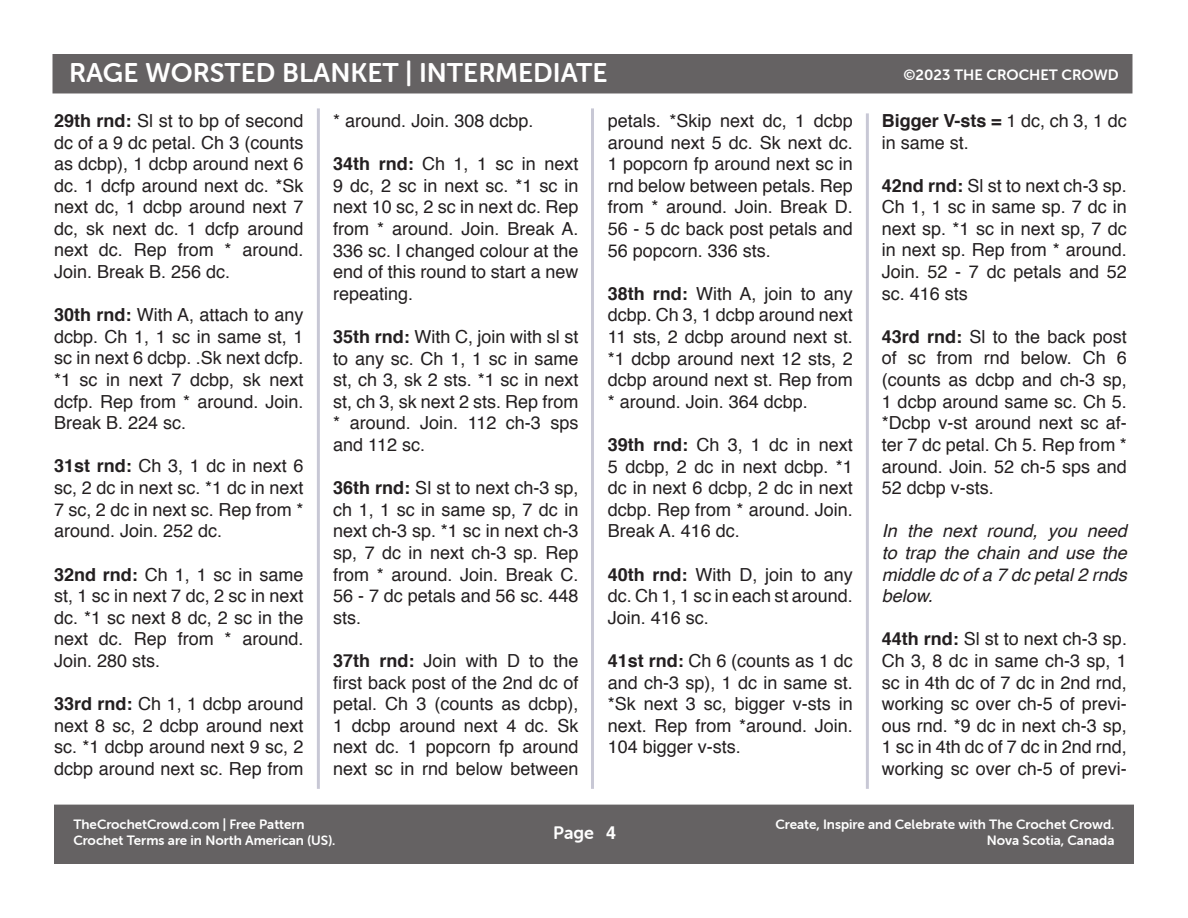
<style>
.page{position:relative;width:1188px;height:918px;background:#fff}
.page>*{position:absolute;margin:0;border:0;box-sizing:border-box;transform-origin:0 0}
.t1{font:27px "Museo Sans Rounded 700";color:#fff}
.t2{font:18px/21.6px "Helvetica";color:#231f20;text-align:justify}
.t3{font:italic 18px/21.6px "Helvetica";color:#231f20;text-align:justify}
.t4{font:18px "Museo Sans Rounded 700";color:#fff}
.t5{font:15px "Museo Sans Rounded 700";color:#fff}
.t6{font:13.5px/16.2px "Museo Sans Rounded 700";color:#fff;text-align:right}
.s1{font-weight:700}
.s2{font-family:"Helvetica";font-weight:700}
</style>
<div class="page">
<div style="left:53px;top:55px;width:1079px;height:38px;background:#656263"></div>
<hr style="left:317px;top:108px;width:3px;height:681px;background:#232159">
<hr style="left:591px;top:108px;width:3px;height:681px;background:#232159">
<div style="left:55px;top:805px;width:1078px;height:58px;background:#656263"></div>
<hr style="left:866px;top:113px;width:3px;height:676px;background:#232159">
<h1 class="t1" style="left:69px;top:57px;width:540px">RAGE WORSTED BLANKET | INTERMEDIATE</h1>
<p class="t5" style="left:904px;top:66px;width:217px">©2023 THE CROCHET CROWD</p>
<p class="t2" style="left:882px;top:110px;width:247px"><span class="s1">Bigger V-sts =</span> 1 dc, ch 3, 1 dc in same st.</p>
<p class="t2" style="left:882px;top:175px;width:247px"><span class="s1">42nd rnd:</span> Sl st to next ch-3 sp.<br>Ch 1, 1 sc in same sp. 7 dc in next sp. *1 sc in next sp, 7 dc in next sp. Rep from * around.<br>Join. 52 - 7 dc petals and 52 sc. 416 sts</p>
<p class="t2" style="left:882px;top:326px;width:247px"><span class="s1">43rd rnd:</span> Sl to the back post of sc from rnd below. Ch 6 (counts as dcbp and ch-3 sp, 1 dcbp around same sc. Ch 5. *Dcbp v-st around next sc af&shy;ter 7 dc petal. Ch 5. Rep from * around. Join. 52 ch-5 sps and 52 dcbp v-sts.</p>
<p class="t3" style="left:882px;top:521px;width:247px">In the next round, you need to trap the chain and use the middle dc of a 7 dc petal 2 rnds below.</p>
<p class="t2" style="left:882px;top:629px;width:247px"><span class="s1">44th rnd:</span> Sl st to next ch-3 sp.<br>Ch 3, 8 dc in same ch-3 sp, 1 sc in 4th dc of 7 dc in 2nd rnd, working sc over ch-5 of previ&shy;ous rnd. *9 dc in next ch-3 sp, 1 sc in 4th dc of 7 dc in 2nd rnd, working sc over ch-5 of previ-</p>
<p class="t2" style="left:608px;top:110px;width:247px">petals. *Skip next dc, 1 dcbp around next 5 dc. Sk next dc.<br>1 popcorn fp around next sc in rnd below between petals. Rep from * around. Join. Break D.<br>56 - 5 dc back post petals and 56 popcorn. 336 sts.</p>
<p class="t2" style="left:608px;top:283px;width:247px"><span class="s1">38th rnd:</span> With A, join to any dcbp. Ch 3, 1 dcbp around next 11 sts, 2 dcbp around next st. *1 dcbp around next 12 sts, 2 dcbp around next st. Rep from * around. Join. 364 dcbp.</p>
<p class="t2" style="left:608px;top:434px;width:247px"><span class="s1">39th rnd:</span> Ch 3, 1 dc in next 5 dcbp, 2 dc in next dcbp. *1 dc in next 6 dcbp, 2 dc in next dcbp. Rep from * around. Join.<br>Break A. 416 dc.</p>
<p class="t2" style="left:608px;top:564px;width:247px"><span class="s1">40th rnd:</span> With D, join to any dc. Ch 1, 1 sc in each st around.<br>Join. 416 sc.</p>
<p class="t2" style="left:608px;top:650px;width:247px"><span class="s1">41st rnd:</span> Ch 6 (counts as 1 dc and ch-3 sp), 1 dc in same st. *Sk next 3 sc, bigger v-sts in next. Rep from *around. Join.<br>104 bigger v-sts.</p>
<p class="t2" style="left:54px;top:110px;width:251px"><span class="s1">29th rnd:</span> Sl st to bp of second dc of a 9 dc petal. Ch 3 (counts as dcbp), 1 dcbp around next 6 dc. 1 dcfp around next dc. *Sk next dc, 1 dcbp around next 7 dc, sk next dc. 1 dcfp around next dc. Rep from * around.<br>Join. Break B. 256 dc.</p>
<p class="t2" style="left:54px;top:305px;width:251px"><span class="s1">30th rnd:</span> With A, attach to any dcbp. Ch 1, 1 sc in same st, 1 sc in next 6 dcbp. .Sk next dcfp. *1 sc in next 7 dcbp, sk next dcfp. Rep from * around. Join.<br>Break B. 224 sc.</p>
<p class="t2" style="left:54px;top:456px;width:251px"><span class="s1">31st rnd:</span> Ch 3, 1 dc in next 6 sc, 2 dc in next sc. *1 dc in next 7 sc, 2 dc in next sc. Rep from * around. Join. 252 dc.</p>
<p class="t2" style="left:54px;top:564px;width:251px"><span class="s1">32nd rnd:</span> Ch 1, 1 sc in same st, 1 sc in next 7 dc, 2 sc in next dc. *1 sc next 8 dc, 2 sc in the next dc. Rep from * around.<br>Join. 280 sts.</p>
<p class="t2" style="left:54px;top:694px;width:251px"><span class="s1">33rd rnd:</span> Ch 1, 1 dcbp around next 8 sc, 2 dcbp around next sc. *1 dcbp around next 9 sc, 2 dcbp around next sc. Rep from</p>
<p class="t2" style="left:333px;top:110px;width:202px">* around. Join. 308 dcbp.</p>
<p class="t2" style="left:333px;top:154px;width:247px"><span class="s1">34th rnd:</span> Ch 1, 1 sc in next 9 dc, 2 sc in next sc. *1 sc in next 10 sc, 2 sc in next dc. Rep from * around. Join. Break A.<br>336 sc. I changed colour at the end of this round to start a new repeating.</p>
<p class="t2" style="left:333px;top:326px;width:247px"><span class="s1">35th rnd:</span> With C, join with sl st to any sc. Ch 1, 1 sc in same st, ch 3, sk 2 sts. *1 sc in next st, ch 3, sk next 2 sts. Rep from * around. Join. 112 ch-3 sps and 112 sc.</p>
<p class="t2" style="left:333px;top:478px;width:247px"><span class="s1">36th rnd:</span> Sl st to next ch-3 sp, ch 1, 1 sc in same sp, 7 dc in next ch-3 sp. *1 sc in next ch-3 sp, 7 dc in next ch-3 sp. Rep from * around. Join. Break C.<br>56 - 7 dc petals and 56 sc. 448 sts.</p>
<p class="t2" style="left:333px;top:650px;width:247px"><span class="s1">37th rnd:</span> Join with D to the first back post of the 2nd dc of petal. Ch 3 (counts as dcbp), 1 dcbp around next 4 dc. Sk next dc. 1 popcorn fp around next sc in rnd below between</p>
<p class="t6" style="left:73px;top:816px;width:264px;text-align:left">TheCrochetCrowd.com | Free Pattern<br>Crochet Terms are in North American (US).</p>
<p class="t4" style="left:553px;top:823px;width:65px">Page <span class="s2">4</span></p>
<p class="t6" style="left:776px;top:816px;width:340px">Create, Inspire and Celebrate with The Crochet Crowd.<br>Nova Scotia, Canada</p>
</div>
